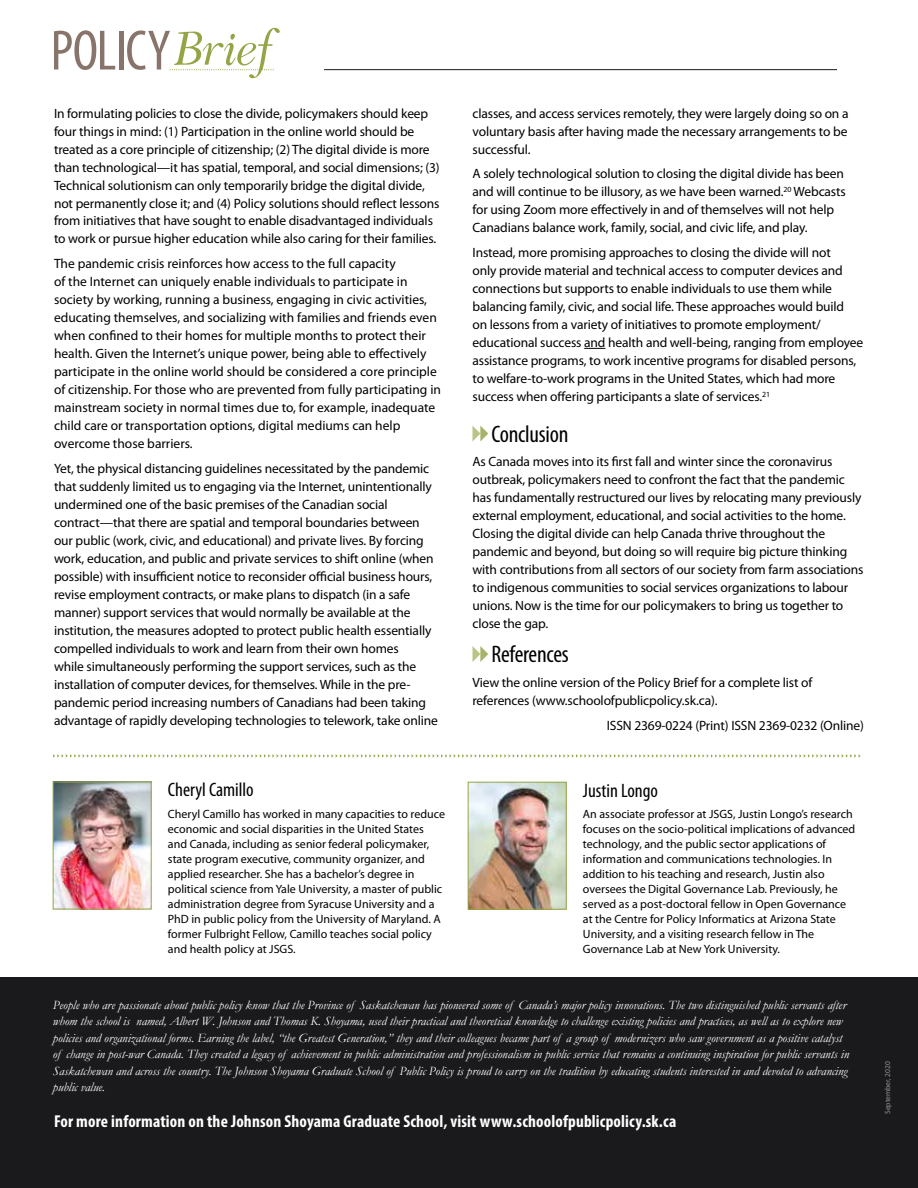
<style>
.page{position:relative;width:918px;height:1188px;background:#fff}
.page>*{position:absolute;margin:0;border:0;box-sizing:border-box;transform-origin:0 0}
.t1{font:condensed 24px "Myriad Pro";letter-spacing:-.01em;color:#000}
.t2{font:condensed 19.5px "Myriad Pro";color:#000}
.t3{font:700 condensed 17.25px "Myriad Pro";letter-spacing:.01em;color:#fff}
.t4{font:13.5px/18px "Myriad Pro";letter-spacing:-.01em;color:#000}
.t5{font:italic 12.75px/16.5px "Garamond";color:#fff}
.t6{font:12px/15px "Myriad Pro";color:#000}
.t7{font:7.5px "Myriad Pro";color:#939598}
</style>
<div class="page">
<hr style="left:324px;top:69px;width:513px;height:1px;background:#1a1a1c">
<svg style="left:54px;top:30px;width:61px;height:40px"></svg>
<hr style="left:119px;top:31px;width:4px;height:39px;background:#88746a">
<svg style="left:127px;top:28px;width:153px;height:50px"></svg>
<div style="left:0;top:977px;width:918px;height:211px;background:#1a1a1c"></div>
<svg style="left:53px;top:754px;width:808px;height:4px"></svg>
<img style="left:55px;top:784px;width:95px;height:123px">
<div style="left:53px;top:782px;width:99px;height:127px;border:1px solid #94a545"></div>
<svg style="left:584px;top:348px;width:21px;height:1px"></svg>
<svg style="left:472px;top:426px;width:16px;height:16px"></svg>
<svg style="left:472px;top:646px;width:16px;height:16px"></svg>
<img style="left:470px;top:784px;width:95px;height:124px">
<div style="left:468px;top:782px;width:99px;height:128px;border:1px solid #94a545"></div>
<p class="t4" style="left:54px;top:104px;width:387px">In formulating policies to close the divide, policymakers should keep four things in mind: (1) Participation in the online world should be treated as a core principle of citizenship; (2) The digital divide is more than technological—it has spatial, temporal, and social dimensions; (3)<br>Technical solutionism can only temporarily bridge the digital divide, not permanently close it; and (4) Policy solutions should reflect lessons from initiatives that have sought to enable disadvantaged individuals to work or pursue higher education while also caring for their families.</p>
<p class="t4" style="left:54px;top:255px;width:389px">The pandemic crisis reinforces how access to the full capacity<br>of the Internet can uniquely enable individuals to participate in society by working, running a business, engaging in civic activities, educating themselves, and socializing with families and friends even when confined to their homes for multiple months to protect their health. Given the Internet’s unique power, being able to effectively participate in the online world should be considered a core principle of citizenship. For those who are prevented from fully participating in mainstream society in normal times due to, for example, inadequate child care or transportation options, digital mediums can help overcome those barriers.</p>
<p class="t4" style="left:54px;top:459px;width:386px">Yet, the physical distancing guidelines necessitated by the pandemic that suddenly limited us to engaging via the Internet, unintentionally undermined one of the basic premises of the Canadian social contract—that there are spatial and temporal boundaries between our public (work, civic, and educational) and private lives. By forcing work, education, and public and private services to shift online (when possible) with insufficient notice to reconsider official business hours, revise employment contracts, or make plans to dispatch (in a safe manner) support services that would normally be available at the institution, the measures adopted to protect public health essentially compelled individuals to work and learn from their own homes<br>while simultaneously performing the support services, such as the installation of computer devices, for themselves. While in the pre&shy;pandemic period increasing numbers of Canadians had been taking advantage of rapidly developing technologies to telework, take online</p>
<h2 class="t2" style="left:168px;top:778px;width:87px">Cheryl Camillo</h2>
<p class="t6" style="left:168px;top:806px;width:279px">Cheryl Camillo has worked in many capacities to reduce economic and social disparities in the United States and Canada, including as senior federal policymaker, state program executive, community organizer, and applied researcher. She has a bachelor’s degree in political science from Yale University, a master of public administration degree from Syracuse University and a PhD in public policy from the University of Maryland. A former Fulbright Fellow, Camillo teaches social policy and health policy at JSGS.</p>
<p class="t4" style="left:472px;top:104px;width:378px;text-align:justify">classes, and access services remotely, they were largely doing so on a voluntary basis after having made the necessary arrangements to be successful.</p>
<p class="t4" style="left:472px;top:165px;width:375px">A solely technological solution to closing the digital divide has been and will continue to be illusory, as we have been warned.<sup>20</sup> Webcasts for using Zoom more effectively in and of themselves will not help Canadians balance work, family, social, and civic life, and play.</p>
<p class="t4" style="left:473px;top:243px;width:392px">Instead, more promising approaches to closing the divide will not<br>only provide material and technical access to computer devices and connections but supports to enable individuals to use them while balancing family, civic, and social life. These approaches would build<br>on lessons from a variety of initiatives to promote employment/ educational success and health and well-being, ranging from employee assistance programs, to work incentive programs for disabled persons, to welfare-to-work programs in the United States, which had more success when offering participants a slate of services.<sup>21</sup></p>
<h1 class="t1" style="left:492px;top:419px;width:78px">Conclusion</h1>
<p class="t4" style="left:472px;top:453px;width:393px">As Canada moves into its first fall and winter since the coronavirus outbreak, policymakers need to confront the fact that the pandemic has fundamentally restructured our lives by relocating many previously external employment, educational, and social activities to the home.<br>Closing the digital divide can help Canada thrive throughout the pandemic and beyond, but doing so will require big picture thinking with contributions from all sectors of our society from farm associations to indigenous communities to social services organizations to labour unions. Now is the time for our policymakers to bring us together to close the gap.</p>
<h1 class="t1" style="left:492px;top:640px;width:79px">References</h1>
<p class="t4" style="left:472px;top:673px;width:341px">View the online version of the Policy Brief for a complete list of references (www.schoolofpublicpolicy.sk.ca).</p>
<p class="t4" style="left:607px;top:716px;width:259px">ISSN 2369-0224 (Print) ISSN 2369-0232 (Online)</p>
<h2 class="t2" style="left:583px;top:778px;width:77px">Justin Longo</h2>
<p class="t6" style="left:583px;top:807px;width:274px">An associate professor at JSGS, Justin Longo’s research focuses on the socio-political implications of advanced technology, and the public sector applications of information and communications technologies. In addition to his teaching and research, Justin also oversees the Digital Governance Lab. Previously, he served as a post-doctoral fellow in Open Governance at the Centre for Policy Informatics at Arizona State University, and a visiting research fellow in The Governance Lab at New York University.</p>
<p class="t5" style="left:53px;top:996px;width:798px">People who are passionate about public policy know that the Province of Saskatchewan has pioneered some of Canada’s major policy innovations. The two distinguished public servants after whom the school is named, Albert W. Johnson and Thomas K. Shoyama, used their practical and theoretical knowledge to challenge existing policies and practices, as well as to explore new policies and organizational forms. Earning the label, “the Greatest Generation,” they and their colleagues became part of a group of modernizers who saw government as a positive catalyst of change in post-war Canada. They created a legacy of achievement in public administration and professionalism in public service that remains a continuing inspiration for public servants in Saskatchewan and across the country. The Johnson Shoyama Graduate School of Public Policy is proud to carry on the tradition by educating students interested in and devoted to advancing public value.</p>
<p class="t3" style="left:54px;top:1111px;width:624px">For more information on the Johnson Shoyama Graduate School, visit www.schoolofpublicpolicy.sk.ca</p>
<p class="t7" style="left:883px;top:1114px;width:54px;rotate:-90deg">September, 2020</p>
</div>
